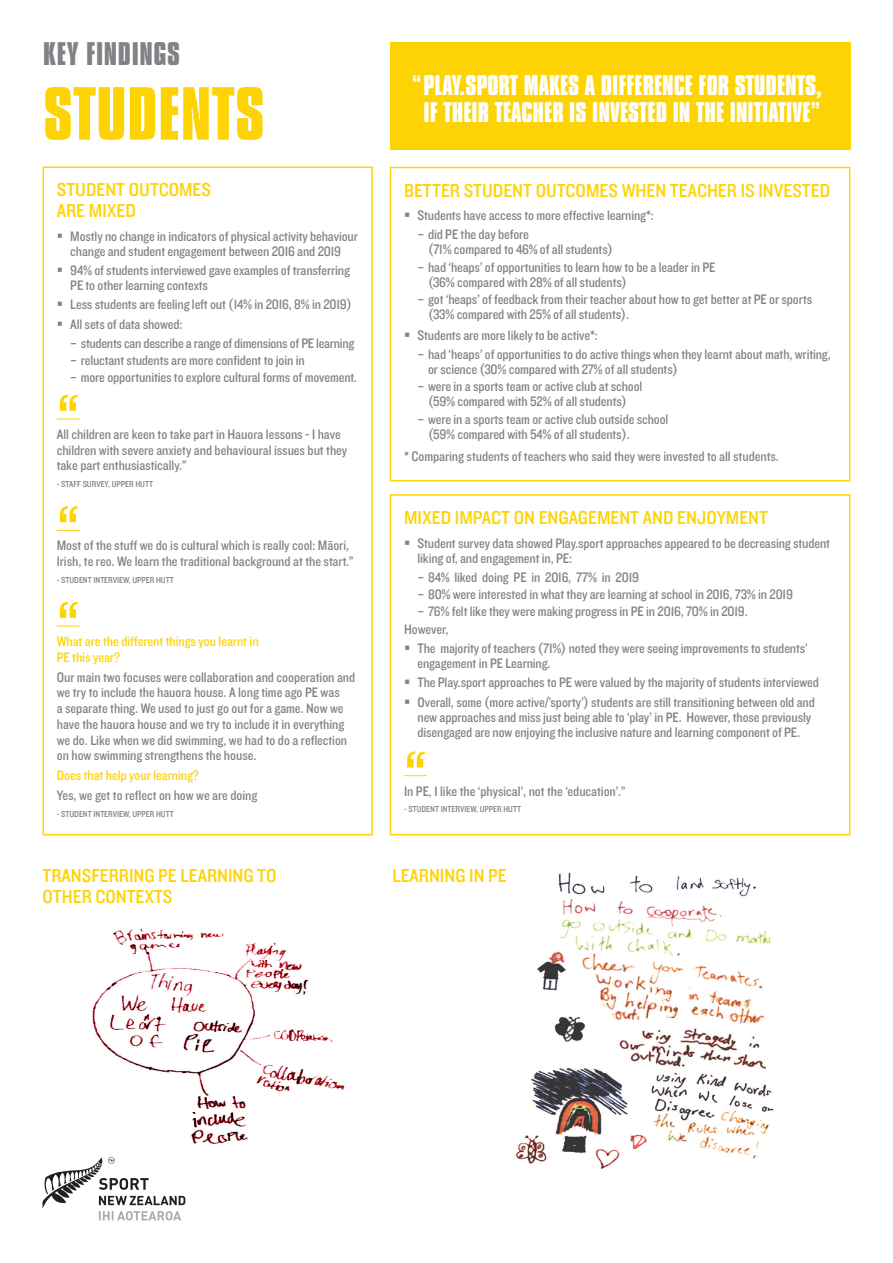
<style>
.page{position:relative;width:893px;height:1263px;background:#fff}
.page>*{position:absolute;margin:0;border:0;box-sizing:border-box;transform-origin:0 0}
.QUOTE_yellow{font:72px "Knockout 30 Junior Welterwt";color:#fed304}
.QUOTE{font:72px "Knockout 30 Junior Welterwt";color:#fed304}
.TOP{font:700 69px "Compacta MT Std";letter-spacing:.01em;color:#fed304}
.grey_heading_TOP{font:700 30px "Compacta MT Std";letter-spacing:.02em;color:#808285}
.BIG_QUOTE{font:700 25.95px/27.3px "Compacta MT Std";color:#fff;text-align:center}
.RED_sub{font:19.5px/21px "Knockout 30 Junior Welterwt";color:#fed304}
.grey_point{font:14.25px/15px "Knockout 30 Junior Welterwt";letter-spacing:-.01em;color:#808285}
.grey_point-2{font:14.25px/15.8px "Knockout 30 Junior Welterwt";letter-spacing:-.005em;color:#fed304}
.grey_NAME{font:9px "Knockout 30 Junior Welterwt";color:#808285}
</style>
<div class="page">
<img style="left:515px;top:873px;width:259px;height:295px">
<svg style="left:57px;top:419px;width:23px;height:1px"></svg>
<svg style="left:57px;top:530px;width:23px;height:1px"></svg>
<svg style="left:57px;top:626px;width:23px;height:1px"></svg>
<div style="left:43px;top:167px;width:330px;height:668px;border:2px solid #fed304"></div>
<div style="left:390px;top:167px;width:460px;height:314px;border:2px solid #fed304"></div>
<svg style="left:404px;top:775px;width:23px;height:1px"></svg>
<div style="left:390px;top:494px;width:460px;height:341px;border:2px solid #fed304"></div>
<img style="left:92px;top:929px;width:253px;height:216px">
<svg style="left:43px;top:1157px;width:142px;height:63px"></svg>
<div style="left:390px;top:43px;width:460px;height:107px;background:#fed304"></div>
<p class="grey_heading_TOP" style="left:43px;top:36px;width:138px">KEY FINDINGS</p>
<p class="TOP" style="left:43px;top:74px;width:223px">STUDENTS</p>
<p class="RED_sub" style="left:57px;top:179px;width:156px">STUDENT OUTCOMES<br>ARE MIXED</p>
<p class="grey_point" style="left:70px;top:228px;width:289px">Mostly no change in indicators of physical activity behaviour change and student engagement between 2016 and 2019</p>
<p class="grey_point" style="left:70px;top:262px;width:281px">94% of students interviewed gave examples of transferring<br>PE to other learning contexts</p>
<p class="grey_point" style="left:70px;top:297px;width:283px">Less students are feeling left out (14% in 2016, 8% in 2019)</p>
<p class="grey_point" style="left:70px;top:316px;width:114px">All sets of data showed:</p>
<p class="grey_point" style="left:70px;top:335px;width:286px">– students can describe a range of dimensions of PE learning</p>
<p class="grey_point" style="left:70px;top:352px;width:236px">– reluctant students are more confident to join in</p>
<p class="grey_point" style="left:70px;top:369px;width:288px">– more opportunities to explore cultural forms of movement.</p>
<p class="QUOTE_yellow" style="left:57px;top:370px;width:24px">“</p>
<p class="grey_point" style="left:57px;top:426px;width:292px;line-height:15.8px">All children are keen to take part in Hauora lessons - I have children with severe anxiety and behavioural issues but they take part enthusiastically.”</p>
<p class="grey_NAME" style="left:57px;top:478px;width:98px">- STAFF SURVEY, UPPER HUTT</p>
<p class="QUOTE_yellow" style="left:57px;top:482px;width:24px">“</p>
<p class="grey_point" style="left:57px;top:537px;width:298px;line-height:15.8px">Most of the stuff we do is cultural which is really cool: Māori,<br>Irish, te reo. We learn the traditional background at the start.”</p>
<p class="grey_NAME" style="left:57px;top:574px;width:119px">- STUDENT INTERVIEW, UPPER HUTT</p>
<p class="QUOTE" style="left:57px;top:577px;width:24px">“</p>
<p class="grey_point-2" style="left:57px;top:633px;width:203px">What are the different things you learnt in<br>PE this year?</p>
<p class="grey_point" style="left:57px;top:668px;width:300px;line-height:15.8px">Our main two focuses were collaboration and cooperation and we try to include the hauora house. A long time ago PE was<br>a separate thing. We used to just go out for a game. Now we have the hauora house and we try to include it in everything we do. Like when we did swimming, we had to do a reflection on how swimming strengthens the house.</p>
<p class="grey_point-2" style="left:57px;top:767px;width:143px">Does that help your learning?</p>
<p class="grey_point" style="left:57px;top:787px;width:202px">Yes, we get to reflect on how we are doing</p>
<p class="grey_NAME" style="left:57px;top:808px;width:119px">- STUDENT INTERVIEW, UPPER HUTT</p>
<p class="BIG_QUOTE" style="left:412px;top:71px;width:412px">“PLAY.SPORT MAKES A DIFFERENCE FOR STUDENTS,<br>IF THEIR TEACHER IS INVESTED IN THE INITIATIVE”</p>
<p class="RED_sub" style="left:404px;top:179px;width:428px">BETTER STUDENT OUTCOMES WHEN TEACHER IS INVESTED</p>
<p class="grey_point" style="left:418px;top:207px;width:238px">Students have access to more effective learning*:</p>
<p class="grey_point" style="left:428px;top:227px;width:186px;text-indent:-10px">– did PE the day before<br>(71% compared to 46% of all students)</p>
<p class="grey_point" style="left:428px;top:259px;width:289px;text-indent:-10px">– had ‘heaps’ of opportunities to learn how to be a leader in PE (36% compared with 28% of all students)</p>
<p class="grey_point" style="left:428px;top:291px;width:386px;text-indent:-10px">– got ‘heaps’ of feedback from their teacher about how to get better at PE or sports (33% compared with 25% of all students).</p>
<p class="grey_point" style="left:418px;top:327px;width:182px">Students are more likely to be active*:</p>
<p class="grey_point" style="left:428px;top:346px;width:404px;text-indent:-10px">– had ‘heaps’ of opportunities to do active things when they learnt about math, writing, or science (30% compared with 27% of all students)</p>
<p class="grey_point" style="left:418px;top:379px;width:226px;text-align:center">– were in a sports team or active club at school (59% compared with 52% of all students)</p>
<p class="grey_point" style="left:428px;top:411px;width:242px;text-indent:-10px">– were in a sports team or active club outside school (59% compared with 54% of all students).</p>
<p class="grey_point" style="left:404px;top:448px;width:376px">* Comparing students of teachers who said they were invested to all students.</p>
<p class="RED_sub" style="left:404px;top:506px;width:365px">MIXED IMPACT ON ENGAGEMENT AND ENJOYMENT</p>
<p class="grey_point" style="left:418px;top:535px;width:414px">Student survey data showed Play.sport approaches appeared to be decreasing student liking of, and engagement in, PE:</p>
<p class="grey_point" style="left:418px;top:569px;width:223px">– 84% liked doing PE in 2016, 77% in 2019</p>
<p class="grey_point" style="left:418px;top:586px;width:377px">– 80% were interested in what they are learning at school in 2016, 73% in 2019</p>
<p class="grey_point" style="left:418px;top:603px;width:332px">– 76% felt like they were making progress in PE in 2016, 70% in 2019.</p>
<p class="grey_point" style="left:404px;top:621px;width:46px">However,</p>
<p class="grey_point" style="left:418px;top:640px;width:392px">The majority of teachers (71%) noted they were seeing improvements to students’ engagement in PE Learning.</p>
<p class="grey_point" style="left:418px;top:675px;width:403px">The Play.sport approaches to PE were valued by the majority of students interviewed</p>
<p class="grey_point" style="left:418px;top:694px;width:399px">Overall, some (more active/’sporty’) students are still transitioning between old and new approaches and miss just being able to ‘play’ in PE. However, those previously disengaged are now enjoying the inclusive nature and learning component of PE.</p>
<p class="QUOTE_yellow" style="left:404px;top:727px;width:24px">“</p>
<p class="grey_point" style="left:404px;top:783px;width:223px">In PE, I like the ‘physical’, not the ‘education’.”</p>
<p class="grey_NAME" style="left:404px;top:803px;width:119px">- STUDENT INTERVIEW, UPPER HUTT</p>
<p class="RED_sub" style="left:43px;top:864px;width:235px">TRANSFERRING PE LEARNING TO<br>OTHER CONTEXTS</p>
<p class="RED_sub" style="left:392px;top:864px;width:116px">LEARNING IN PE</p>
</div>
